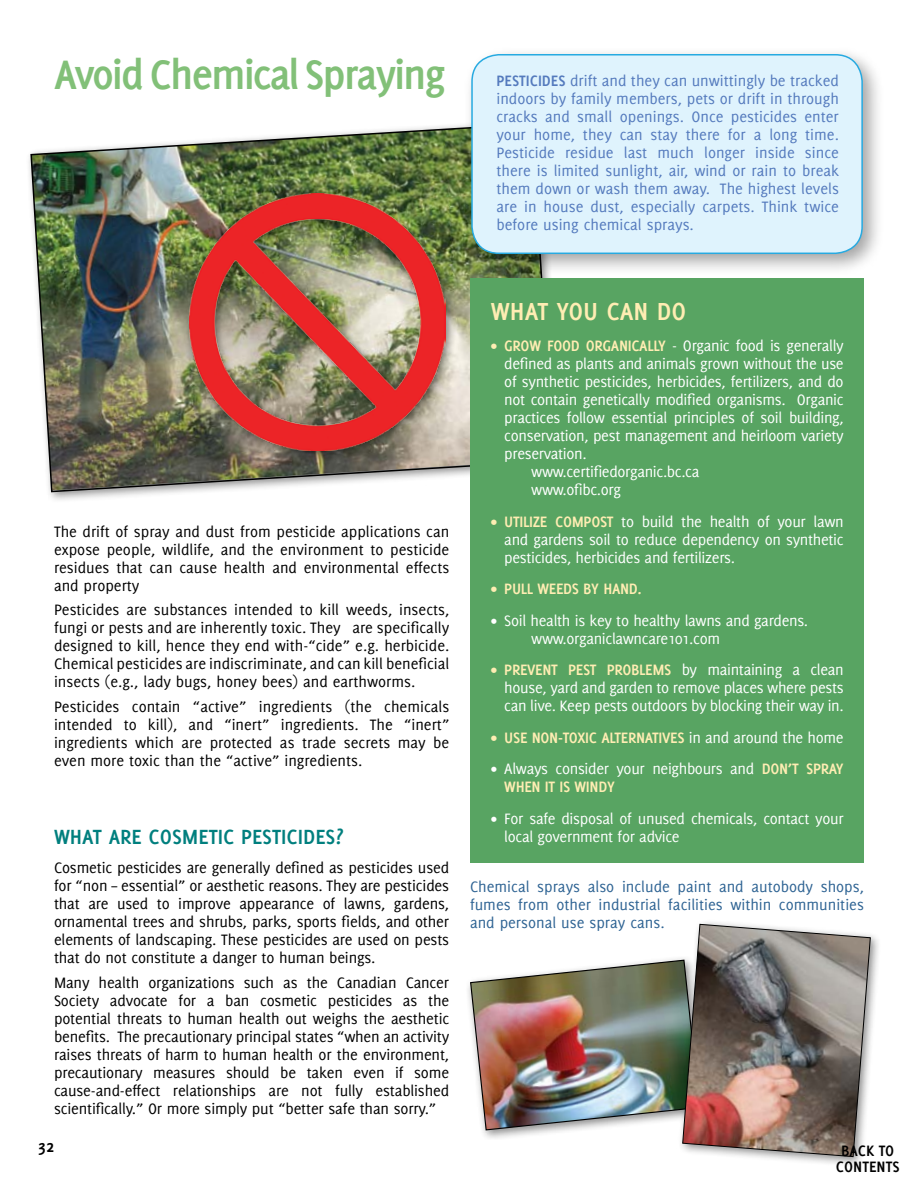
<style>
.page{position:relative;width:918px;height:1188px;background:#fff}
.page>*{position:absolute;margin:0;border:0;box-sizing:border-box;transform-origin:0 0}
.t1{font:700 45px "Delicious";letter-spacing:-.04em;color:#82c078}
.t2{font:700 27px "Delicious";color:#ffedb3}
.t3{font:700 22.5px "Delicious";color:#007f7e}
.t4{font:700 18px "Delicious";color:#000}
.t5{font:16.5px/18px "Delicious";color:#000;text-align:justify}
.t6{font:16.5px/18px "Delicious";letter-spacing:-.02em;color:#fff}
.t7{font:16.5px/18px "Delicious";color:#547abd;text-align:justify}
.t8{font:16.5px/18px "Delicious";color:#2e6393;text-align:justify}
.t9{font:700 16.5px "Delicious";letter-spacing:-.02em;color:#ffedb3}
.t10{font:700 16.5px/16.5px "Delicious";color:#000;text-align:center}
.s1{font-weight:700}
.s2{font-weight:700;font-size:15px;color:#ffedb3}
.s3{font-weight:700;color:#ffedb3}
.s4{font-size:15px}
.s5{font-weight:400;color:#fff}
</style>
<div class="page">
<div style="left:24px;top:117px;width:540px;height:385px;background:#000;opacity:.45"></div>
<img style="left:30px;top:122px;width:524px;height:371px">
<div style="left:471px;top:279px;width:393px;height:584px;background:#58a462"></div>
<div style="left:183px;top:187px;width:274px;height:274px;background:#000;opacity:.45"></div>
<img style="left:189px;top:194px;width:257px;height:256px">
<div style="left:462px;top:45px;width:422px;height:230px;background:#000;opacity:.36"></div>
<div style="left:472px;top:55px;width:390px;height:198px;background:#dff3fd;border-radius:27px"></div>
<div style="left:471px;top:54px;width:392px;height:200px;border:2px solid #27aae1;border-radius:27px"></div>
<div style="left:464px;top:954px;width:246px;height:186px;background:#000;opacity:.45"></div>
<img style="left:469px;top:959px;width:207px;height:172px">
<div style="left:676px;top:918px;width:205px;height:249px;background:#000;opacity:.45"></div>
<img style="left:682px;top:924px;width:189px;height:233px">
<h1 class="t1" style="left:54px;top:49px;width:393px">Avoid Chemical Spraying</h1>
<p class="t7" style="left:496px;top:71px;width:344px"><span class="s1">PESTICIDES</span> drift and they can unwittingly be tracked indoors by family members, pets or drift in through cracks and small openings. Once pesticides enter your home, they can stay there for a long time.<br>Pesticide residue last much longer inside since there is limited sunlight, air, wind or rain to break them down or wash them away. The highest levels are in house dust, especially carpets. Think twice before using chemical sprays.</p>
<p class="t5" style="left:54px;top:522px;width:397px">The drift of spray and dust from pesticide applications can expose people, wildlife, and the environment to pesticide residues that can cause health and environmental effects and property</p>
<p class="t5" style="left:54px;top:601px;width:397px">Pesticides are substances intended to kill weeds, insects, fungi or pests and are inherently toxic. They are specifically designed to kill, hence they end with-“cide” e.g. herbicide.<br>Chemical pesticides are indiscriminate, and can kill beneficial insects (e.g., lady bugs, honey bees) and earthworms.</p>
<p class="t5" style="left:54px;top:697px;width:397px">Pesticides contain “active” ingredients (the chemicals intended to kill), and “inert” ingredients. The “inert” ingredients which are protected as trade secrets may be even more toxic than the “active” ingredients.</p>
<h3 class="t3" style="left:54px;top:824px;width:291px">WHAT ARE COSMETIC PESTICIDES?</h3>
<p class="t5" style="left:54px;top:859px;width:397px">Cosmetic pesticides are generally defined as pesticides used for “non – essential” or aesthetic reasons. They are pesticides that are used to improve appearance of lawns, gardens, ornamental trees and shrubs, parks, sports fields, and other elements of landscaping. These pesticides are used on pests that do not constitute a danger to human beings.</p>
<p class="t5" style="left:54px;top:973px;width:397px">Many health organizations such as the Canadian Cancer Society advocate for a ban cosmetic pesticides as the potential threats to human health out weighs the aesthetic benefits. The precautionary principal states “when an activity raises threats of harm to human health or the environment, precautionary measures should be taken even if some cause-and-effect relationships are not fully established scientifically.” Or more simply put “better safe than sorry.”</p>
<p class="t4" style="left:38px;top:1136px;width:18px">32</p>
<h2 class="t2" style="left:491px;top:296px;width:197px">WHAT YOU CAN DO</h2>
<p class="t6" style="left:491px;top:337px;width:354px"><span class="s2">•</span> <span class="s3">GROW FOOD ORGANICALLY</span> - Organic food is generally</p>
<p class="t6" style="left:504px;top:355px;width:341px">defined as plants and animals grown without the use</p>
<p class="t6" style="left:504px;top:373px;width:341px">of synthetic pesticides, herbicides, fertilizers, and do</p>
<p class="t6" style="left:504px;top:391px;width:341px">not contain genetically modified organisms. Organic</p>
<p class="t6" style="left:504px;top:409px;width:341px">practices follow essential principles of soil building,</p>
<p class="t6" style="left:504px;top:427px;width:341px">conservation, pest management and heirloom variety</p>
<p class="t6" style="left:504px;top:445px;width:84px">preservation.</p>
<p class="t6" style="left:531px;top:463px;width:170px">www.certifiedorganic.bc.ca</p>
<p class="t6" style="left:531px;top:481px;width:91px">www.ofibc.org</p>
<p class="t6" style="left:504px;top:512px;width:341px;text-align:justify;text-indent:-14px"><span class="s2">•</span> <span class="s3">UTILIZE COMPOST</span> to build the health of your lawn and gardens soil to reduce dependency on synthetic pesticides, herbicides and fertilizers.</p>
<p class="t9" style="left:491px;top:579px;width:153px"><span class="s4">•</span> PULL WEEDS BY HAND.</p>
<p class="t6" style="left:531px;top:611px;width:278px;text-indent:-40px"><span class="s4">•</span> Soil health is key to healthy lawns and gardens. www.organiclawncare101.com</p>
<p class="t6" style="left:504px;top:661px;width:341px;text-align:justify;text-indent:-14px"><span class="s2">•</span> <span class="s3">PREVENT PEST PROBLEMS</span> by maintaining a clean house, yard and garden to remove places where pests can live. Keep pests outdoors by blocking their way in.</p>
<p class="t9" style="left:491px;top:728px;width:354px"><span class="s4">•</span> USE NON-TOXIC ALTERNATIVES <span class="s5">in and around the home</span></p>
<p class="t6" style="left:504px;top:760px;width:341px;text-indent:-14px"><span class="s4">•</span> Always consider your neighbours and <span class="s3">DON’T SPRAY<br>WHEN IT IS WINDY</span></p>
<p class="t6" style="left:504px;top:809px;width:341px;text-indent:-14px"><span class="s4">•</span> For safe disposal of unused chemicals, contact your local government for advice</p>
<p class="t8" style="left:470px;top:877px;width:395px">Chemical sprays also include paint and autobody shops, fumes from other industrial facilities within communities and personal use spray cans.</p>
<p class="t10" style="left:836px;top:1142px;width:65px">BACK TO<br>CONTENTS</p>
</div>
